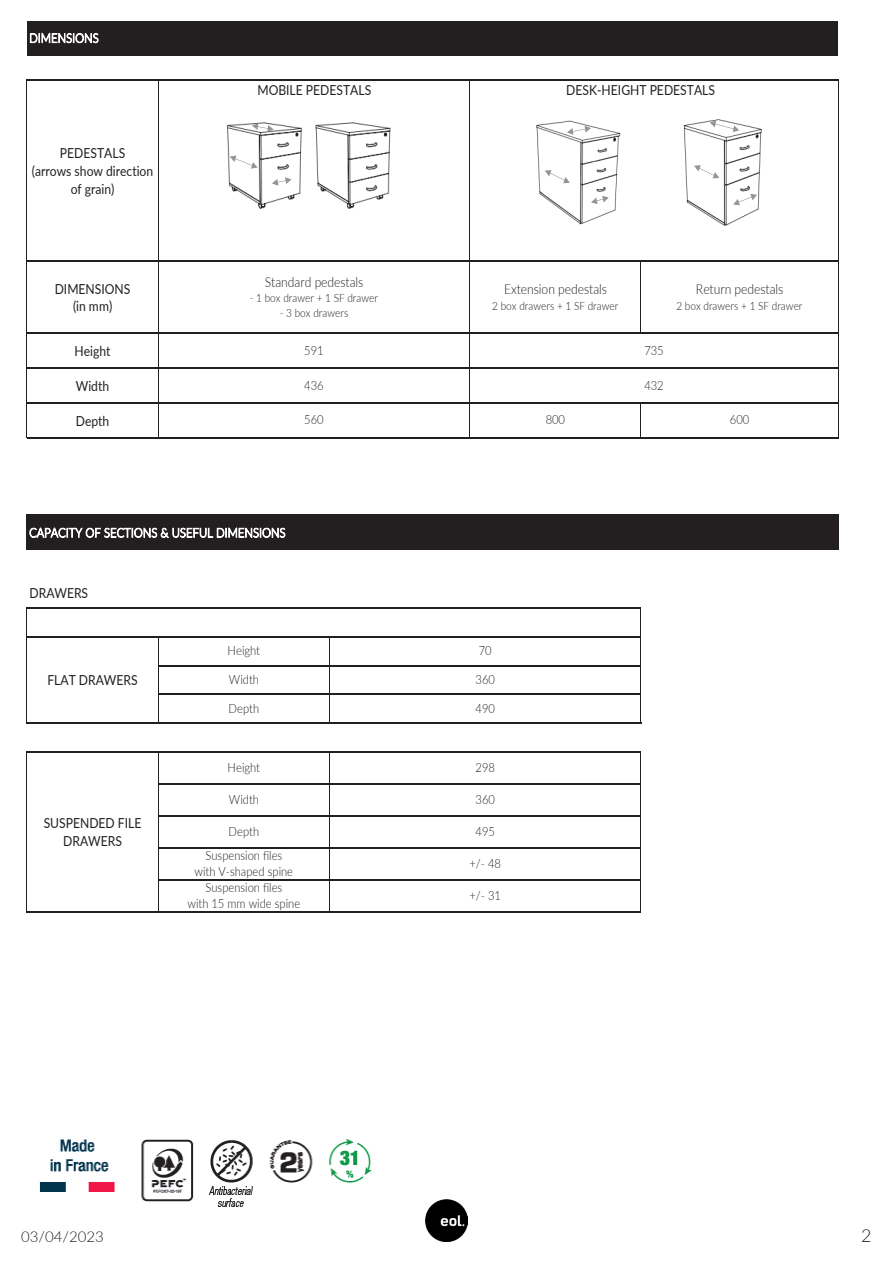
<style>
.page{position:relative;width:893px;height:1263px;background:#fff}
.page>*{position:absolute;margin:0;border:0;box-sizing:border-box;transform-origin:0 0}
.t1{font:300 18px "Lato";color:#231f20}
.t2{font:300 15px "Lato";color:#231f20}
.t3{font:13.8px/17.7px "Lato";color:#231f20;text-align:center;scale:.88 1}
.t4{font:300 13.8px "Lato";color:#231f20;scale:.88 1}
.t5{font:300 12.75px/16.4px "Lato";color:#231f20;text-align:center;scale:.88 1}
.t6{font:300 12.75px "Lato";letter-spacing:.005em;color:#fff;scale:.88 1}
.t7{font:300 11.4px "Lato";letter-spacing:.005em;color:#231f20;scale:.88 1}
</style>
<div class="page">
<img style="left:425px;top:1199px;width:43px;height:43px">
<div style="left:28px;top:21px;width:810px;height:34px;background:#231f20"></div>
<div style="left:28px;top:515px;width:810px;height:35px;background:#231f20"></div>
<hr style="left:27px;top:80px;width:784px;height:1px;background:#231f20">
<hr style="left:27px;top:260px;width:784px;height:2px;background:#231f20">
<hr style="left:27px;top:333px;width:442px;height:1px;background:#231f20">
<hr style="left:469px;top:81px;width:1px;height:252px;background:#231f20">
<hr style="left:27px;top:367px;width:442px;height:2px;background:#231f20">
<hr style="left:27px;top:402px;width:442px;height:1px;background:#231f20">
<hr style="left:640px;top:262px;width:1px;height:71px;background:#231f20">
<hr style="left:27px;top:437px;width:442px;height:1px;background:#231f20">
<hr style="left:26px;top:80px;width:1px;height:358px;background:#231f20">
<hr style="left:469px;top:333px;width:1px;height:104px;background:#231f20">
<hr style="left:640px;top:403px;width:1px;height:35px;background:#231f20">
<hr style="left:838px;top:81px;width:1px;height:357px;background:#231f20">
<hr style="left:26px;top:515px;width:1px;height:35px;background:#231f20">
<hr style="left:26px;top:607px;width:1px;height:30px;background:#231f20">
<hr style="left:158px;top:81px;width:1px;height:357px;background:#231f20">
<hr style="left:27px;top:723px;width:131px;height:1px;background:#231f20">
<hr style="left:26px;top:637px;width:1px;height:87px;background:#231f20">
<hr style="left:158px;top:637px;width:1px;height:86px;background:#231f20">
<hr style="left:329px;top:637px;width:1px;height:87px;background:#231f20">
<hr style="left:640px;top:608px;width:1px;height:116px;background:#231f20">
<hr style="left:26px;top:753px;width:1px;height:158px;background:#231f20">
<hr style="left:158px;top:753px;width:1px;height:159px;background:#231f20">
<hr style="left:838px;top:516px;width:1px;height:34px;background:#231f20">
<hr style="left:640px;top:753px;width:1px;height:159px;background:#231f20">
<hr style="left:329px;top:753px;width:1px;height:159px;background:#231f20">
<svg style="left:811px;top:80px;width:28px;height:1px"></svg>
<hr style="left:811px;top:260px;width:28px;height:2px;background:#231f20">
<hr style="left:470px;top:333px;width:369px;height:1px;background:#231f20">
<hr style="left:470px;top:367px;width:369px;height:2px;background:#231f20">
<hr style="left:470px;top:402px;width:369px;height:1px;background:#231f20">
<hr style="left:469px;top:437px;width:370px;height:1px;background:#231f20">
<hr style="left:27px;top:515px;width:812px;height:1px;background:#231f20">
<hr style="left:27px;top:607px;width:614px;height:1px;background:#231f20">
<hr style="left:27px;top:636px;width:614px;height:1px;background:#231f20">
<hr style="left:159px;top:665px;width:482px;height:1px;background:#231f20">
<hr style="left:159px;top:694px;width:482px;height:1px;background:#231f20">
<hr style="left:158px;top:723px;width:483px;height:1px;background:#231f20">
<hr style="left:26px;top:752px;width:615px;height:1px;background:#231f20">
<hr style="left:159px;top:784px;width:482px;height:1px;background:#231f20">
<hr style="left:159px;top:816px;width:482px;height:1px;background:#231f20">
<hr style="left:159px;top:847px;width:482px;height:2px;background:#231f20">
<hr style="left:159px;top:879px;width:482px;height:1px;background:#231f20">
<hr style="left:26px;top:911px;width:615px;height:1px;background:#231f20">
<img style="left:536px;top:120px;width:85px;height:105px">
<img style="left:683px;top:119px;width:79px;height:107px">
<svg style="left:545px;top:170px;width:25px;height:13px"></svg>
<svg style="left:567px;top:126px;width:24px;height:9px"></svg>
<svg style="left:591px;top:196px;width:18px;height:8px"></svg>
<svg style="left:710px;top:121px;width:29px;height:11px"></svg>
<svg style="left:694px;top:165px;width:25px;height:13px"></svg>
<svg style="left:733px;top:194px;width:24px;height:11px"></svg>
<img style="left:226px;top:122px;width:165px;height:87px">
<svg style="left:230px;top:156px;width:28px;height:13px"></svg>
<svg style="left:272px;top:177px;width:20px;height:9px"></svg>
<svg style="left:252px;top:123px;width:22px;height:9px"></svg>
<img style="left:39px;top:1138px;width:333px;height:69px">
<p class="t6" style="left:29px;top:29px;width:80px">DIMENSIONS</p>
<p class="t3" style="left:32px;top:144px;width:139px">PEDESTALS<br>(arrows show direction of grain)</p>
<p class="t3" style="left:55px;top:279px;width:88px">DIMENSIONS (in mm)</p>
<p class="t3" style="left:75px;top:342px;width:42px">Height</p>
<p class="t3" style="left:76px;top:376px;width:39px">Width</p>
<p class="t3" style="left:76px;top:411px;width:40px">Depth</p>
<p class="t3" style="left:258px;top:80px;width:131px">MOBILE PEDESTALS</p>
<p class="t3" style="left:566px;top:80px;width:171px">DESK-HEIGHT PEDESTALS</p>
<p class="t4" style="left:265px;top:272px;width:114px">Standard pedestals</p>
<p class="t7" style="left:250px;top:290px;width:147px">- 1 box drawer + 1 SF drawer</p>
<p class="t7" style="left:280px;top:305px;width:79px">- 3 box drawers</p>
<p class="t4" style="left:504px;top:280px;width:119px">Extension pedestals</p>
<p class="t7" style="left:492px;top:298px;width:145px">2 box drawers + 1 SF drawer</p>
<p class="t5" style="left:304px;top:342px;width:24px">591</p>
<p class="t5" style="left:304px;top:376px;width:24px">436</p>
<p class="t5" style="left:304px;top:411px;width:24px">560</p>
<p class="t5" style="left:546px;top:411px;width:24px">800</p>
<p class="t4" style="left:696px;top:280px;width:101px">Return pedestals</p>
<p class="t7" style="left:676px;top:298px;width:145px">2 box drawers + 1 SF drawer</p>
<p class="t5" style="left:644px;top:342px;width:24px">735</p>
<p class="t5" style="left:644px;top:376px;width:24px">432</p>
<p class="t5" style="left:730px;top:411px;width:24px">600</p>
<p class="t6" style="left:29px;top:524px;width:293px">CAPACITY OF SECTIONS &amp; USEFUL DIMENSIONS</p>
<p class="t3" style="left:29px;top:583px;width:68px">DRAWERS</p>
<p class="t3" style="left:47px;top:670px;width:104px">FLAT DRAWERS</p>
<p class="t3" style="left:44px;top:813px;width:113px">SUSPENDED FILE<br>DRAWERS</p>
<p class="t5" style="left:228px;top:642px;width:38px">Height</p>
<p class="t5" style="left:229px;top:671px;width:36px">Width</p>
<p class="t5" style="left:229px;top:700px;width:36px">Depth</p>
<p class="t5" style="left:228px;top:759px;width:38px">Height</p>
<p class="t5" style="left:229px;top:791px;width:36px">Width</p>
<p class="t5" style="left:229px;top:823px;width:36px">Depth</p>
<p class="t5" style="left:195px;top:847px;width:113px">Suspension files with V-shaped spine</p>
<p class="t5" style="left:188px;top:879px;width:129px">Suspension files<br>with 15 mm wide spine</p>
<p class="t5" style="left:479px;top:642px;width:16px">70</p>
<p class="t5" style="left:476px;top:671px;width:24px">360</p>
<p class="t5" style="left:476px;top:700px;width:24px">490</p>
<p class="t5" style="left:476px;top:759px;width:24px">298</p>
<p class="t5" style="left:476px;top:791px;width:24px">360</p>
<p class="t5" style="left:476px;top:823px;width:24px">495</p>
<p class="t5" style="left:469px;top:855px;width:37px">+/- 48</p>
<p class="t5" style="left:469px;top:887px;width:37px">+/- 31</p>
<p class="t2" style="left:21px;top:1226px;width:84px">03/04/2023</p>
<h1 class="t1" style="left:861px;top:1223px;width:12px">2</h1>
</div>
